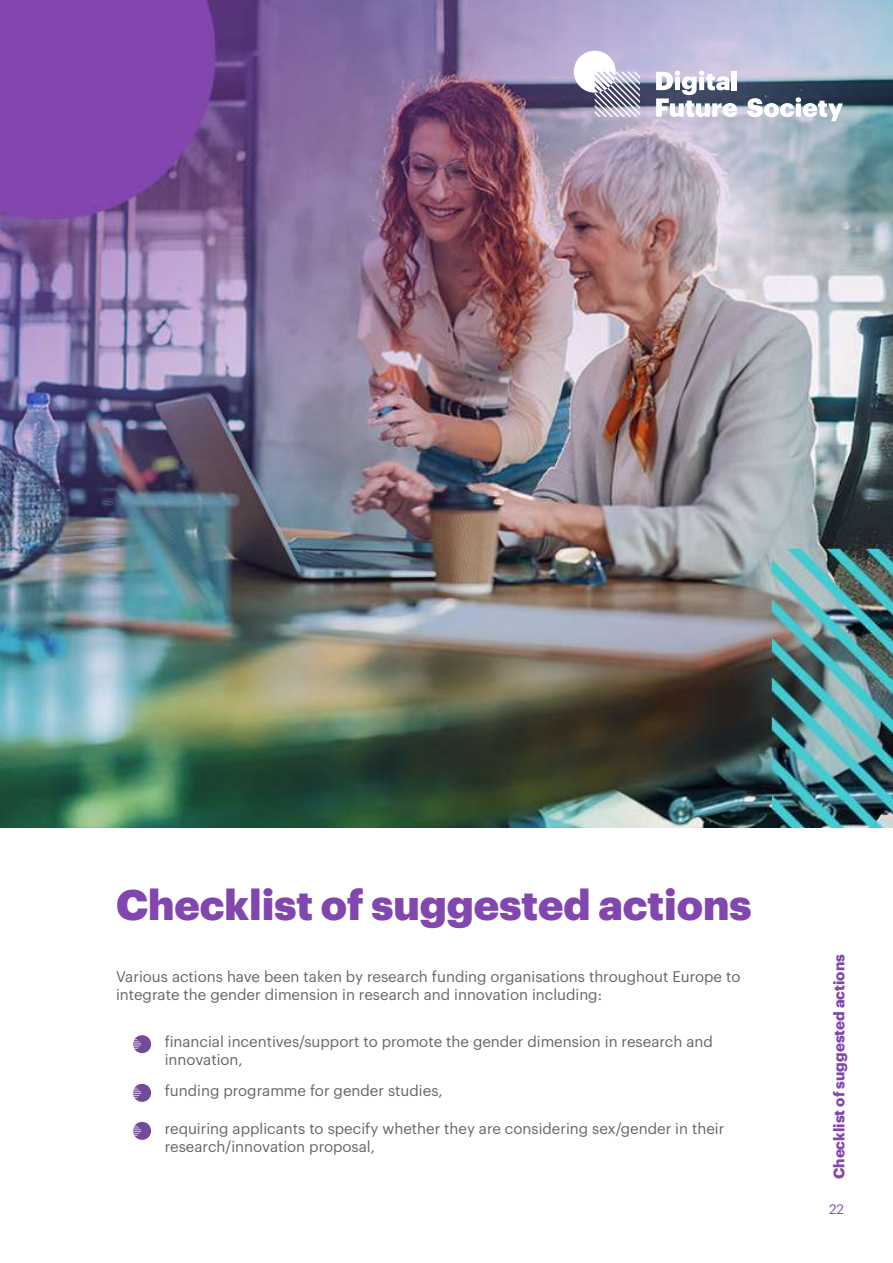
<style>
.page{position:relative;width:893px;height:1263px;background:#fff}
.page>*{position:absolute;margin:0;border:0;box-sizing:border-box;transform-origin:0 0}
.t1{font:900 42px "Graphik";color:#8246af}
.t2{font:15px/18px "Graphik";color:#63666a}
.t3{font:700 15px "Graphik";color:#8246af}
.t4{font:13.5px "Graphik";color:#8246af}
</style>
<div class="page">
<img style="left:0;top:0;width:893px;height:828px">
<svg style="left:133px;top:1035px;width:18px;height:18px"></svg>
<svg style="left:133px;top:1084px;width:18px;height:18px"></svg>
<svg style="left:133px;top:1121px;width:18px;height:19px"></svg>
<svg style="left:656px;top:71px;width:81px;height:46px"></svg>
<svg style="left:747px;top:97px;width:96px;height:24px"></svg>
<svg style="left:574px;top:51px;width:66px;height:66px"></svg>
<h1 class="t1" style="left:116px;top:872px;width:637px">Checklist of suggested actions</h1>
<p class="t2" style="left:116px;top:966px;width:626px">Various actions have been taken by research funding organisations throughout Europe to integrate the gender dimension in research and innovation including:</p>
<p class="t2" style="left:165px;top:1031px;width:550px">financial incentives/support to promote the gender dimension in research and innovation,</p>
<p class="t2" style="left:165px;top:1080px;width:280px">funding programme for gender studies,</p>
<p class="t2" style="left:165px;top:1118px;width:561px">requiring applicants to specify whether they are considering sex/gender in their research/innovation proposal,</p>
<p class="t3" style="left:827px;top:1179px;width:227px;rotate:-90deg">Checklist of suggested actions</p>
<p class="t4" style="left:829px;top:1199px;width:16px">22</p>
</div>
